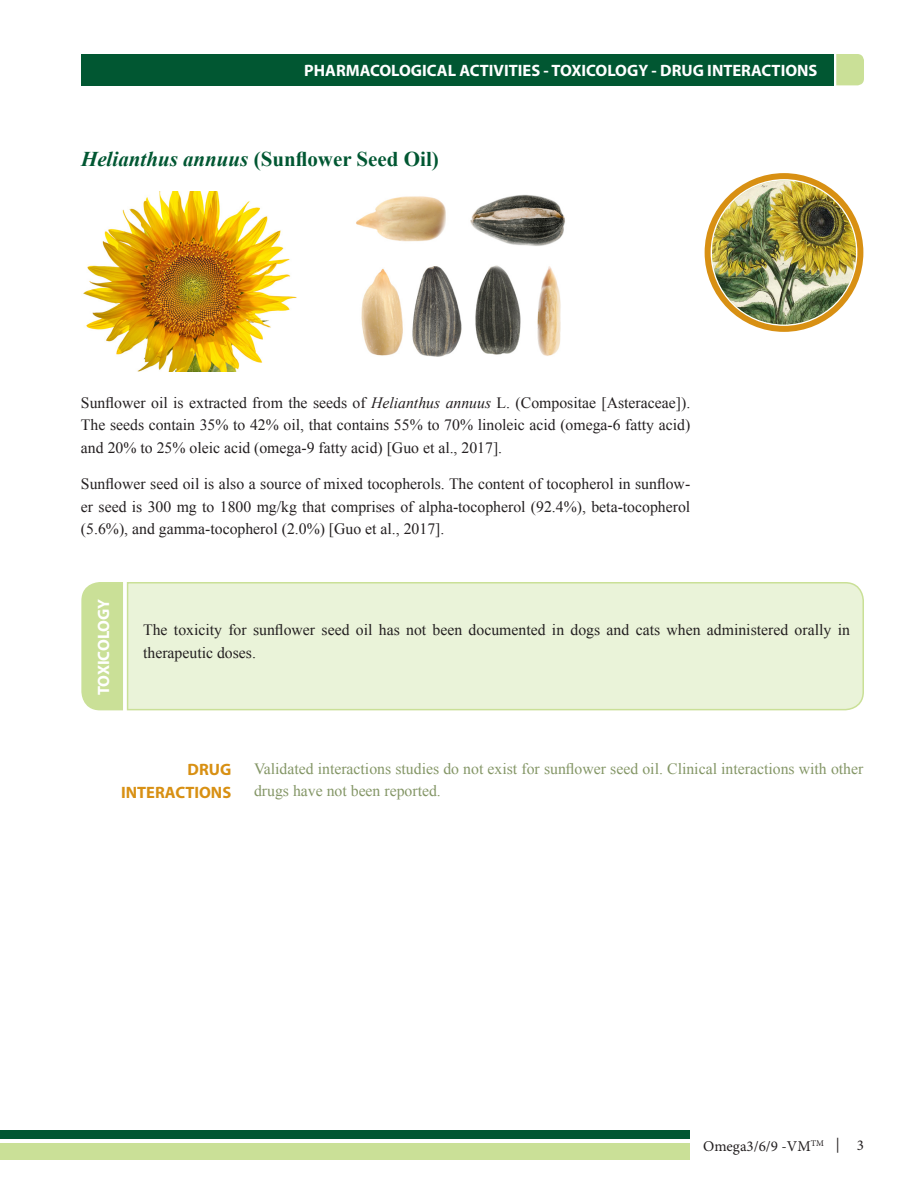
<style>
.page{position:relative;width:918px;height:1188px;background:#fff}
.page>*{position:absolute;margin:0;border:0;box-sizing:border-box;transform-origin:0 0}
.t1{font:700 21px "Times New Roman";color:#015732}
.t2{font:700 16.5px "Myriad Pro";color:#fff}
.t3{font:700 16.5px/22.5px "Myriad Pro";color:#d89013;text-align:right}
.t4{font:15.75px/22.5px "Times New Roman";color:#231f20;text-align:justify}
.t5{font:15.75px/22.5px "Times New Roman";color:#849666}
.t6{font:15px "Minion Pro";color:#231f20}
.t7{font:8.7px "Minion Pro";color:#231f20}
.s1{font-style:italic}
.s2{font-size:15px}
</style>
<div class="page">
<div style="left:0;top:1130px;width:690px;height:9px;background:#015732"></div>
<div style="left:0;top:1143px;width:690px;height:16px;background:#cae097"></div>
<div style="left:81px;top:54px;width:753px;height:31px;background:#015732"></div>
<svg style="left:836px;top:54px;width:28px;height:31px"></svg>
<img style="left:83px;top:191px;width:214px;height:181px">
<img style="left:356px;top:194px;width:209px;height:163px">
<div style="left:126px;top:582px;width:738px;height:129px;background:#eaf3d9"></div>
<div style="left:81px;top:582px;width:42px;height:129px;background:#cae097"></div>
<div style="left:705px;top:173px;width:158px;height:159px;border:6px solid #d89013;border-radius:50%"></div>
<img style="left:712px;top:180px;width:144px;height:144px;border-radius:72px">
<p class="t2" style="left:304px;top:60px;width:515px">PHARMACOLOGICAL ACTIVITIES - TOXICOLOGY - DRUG INTERACTIONS</p>
<h1 class="t1" style="left:81px;top:144px;width:359px"><span class="s1">Helianthus annuus</span> (Sunflower Seed Oil)</h1>
<p class="t4" style="left:81px;top:391px;width:611px">Sunflower oil is extracted from the seeds of <span class="s1">Helianthus annuus</span> L. (Compositae [Asteraceae]).<br>The seeds contain 35% to 42% oil, that contains 55% to 70% linoleic acid (omega-6 fatty acid) and 20% to 25% oleic acid (omega-9 fatty acid) [Guo et al., 2017].</p>
<p class="t4" style="left:81px;top:472px;width:611px">Sunflower seed oil is also a source of mixed tocopherols. The content of tocopherol in sunflow&shy;er seed is 300 mg to 1800 mg/kg that comprises of alpha-tocopherol (92.4%), beta-tocopherol (5.6%), and gamma-tocopherol (2.0%) [Guo et al., 2017].</p>
<p class="t2" style="left:93px;top:695px;width:98px;rotate:-90deg">TOXICOLOGY</p>
<p class="t4" style="left:143px;top:618px;width:708px">The toxicity for sunflower seed oil has not been documented in dogs and cats when administered orally in therapeutic doses.</p>
<p class="t3" style="left:121px;top:758px;width:112px">DRUG<br>INTERACTIONS</p>
<p class="t5" style="left:254px;top:757px;width:611px">Validated interactions studies do not exist for sunflower seed oil. Clinical interactions with other drugs have not been reported.</p>
<p class="t7" style="left:811px;top:1137px;width:30px">TM <span class="s2">|</span></p>
<p class="t6" style="left:703px;top:1136px;width:109px">Omega3/6/9 -VM</p>
<p class="t6" style="left:857px;top:1135px;width:9px">3</p>
</div>
